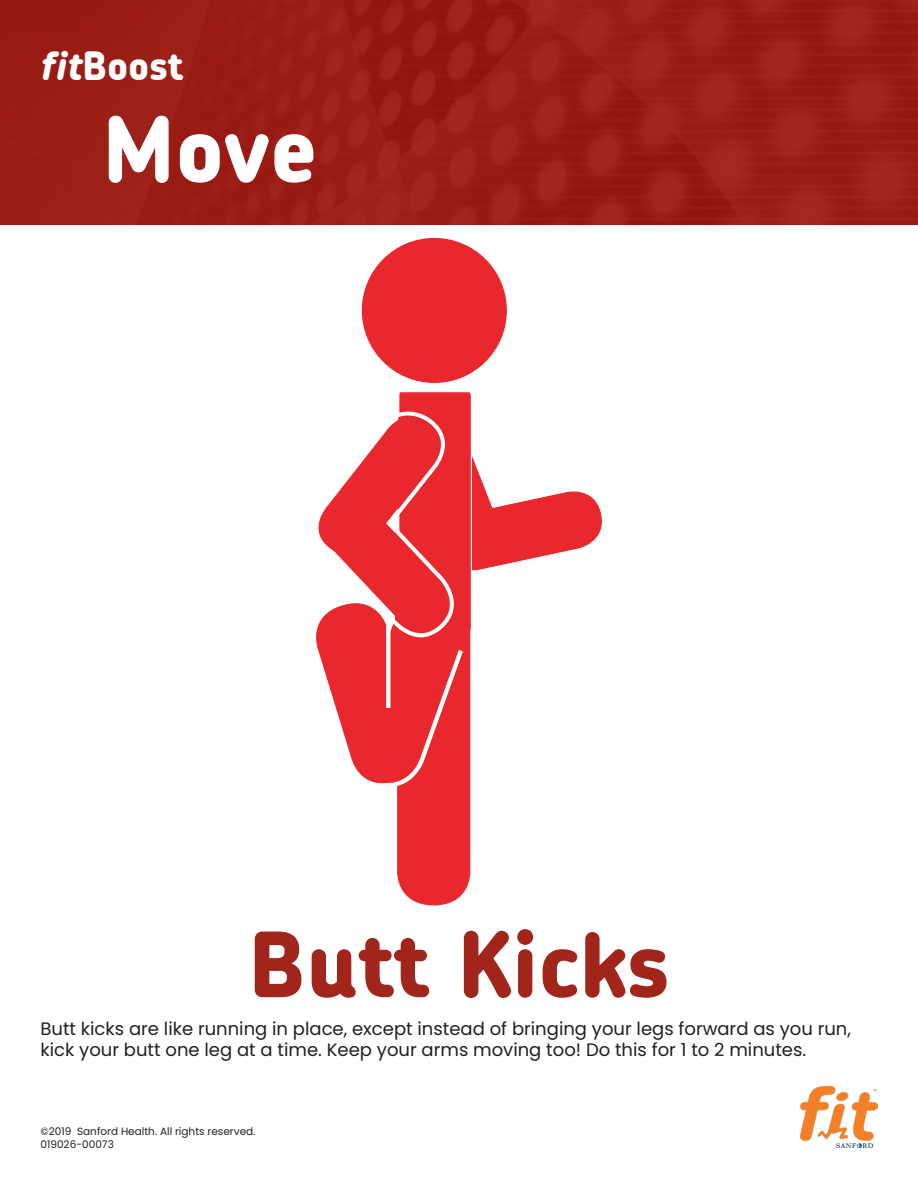
<style>
.page{position:relative;width:918px;height:1188px;background:#fff}
.page>*{position:absolute;margin:0;border:0;box-sizing:border-box;transform-origin:0 0}
.t1{font:800 90px "Chevin";color:#a1251b}
.t2{font:800 90px "Chevin";color:#fff}
.t3{font:800 39px "Chevin";letter-spacing:-.005em;color:#fff}
.t4{font:18px/21.6px "Poppins";color:#231f20}
.t5{font:10.5px/12.6px "Poppins";color:#231f20}
.s1{font-style:italic}
</style>
<div class="page">
<img style="left:800px;top:1087px;width:78px;height:61px">
<img style="left:0;top:0;width:918px;height:225px">
<div style="left:363px;top:239px;width:143px;height:143px;background:#e9282d;border-radius:50%"></div>
<svg style="left:316px;top:392px;width:286px;height:514px"></svg>
<p class="t3" style="left:40px;top:40px;width:145px"><span class="s1">fit</span>Boost</p>
<p class="t2" style="left:102px;top:90px;width:217px">Move</p>
<p class="t1" style="left:248px;top:905px;width:423px">Butt Kicks</p>
<p class="t4" style="left:40px;top:1018px;width:812px">Butt kicks are like running in place, except instead of bringing your legs forward as you run, kick your butt one leg at a time. Keep your arms moving too! Do this for 1 to 2 minutes.</p>
<p class="t5" style="left:40px;top:1125px;width:217px">©2019 Sanford Health. All rights reserved.<br>019026-00073</p>
</div>
